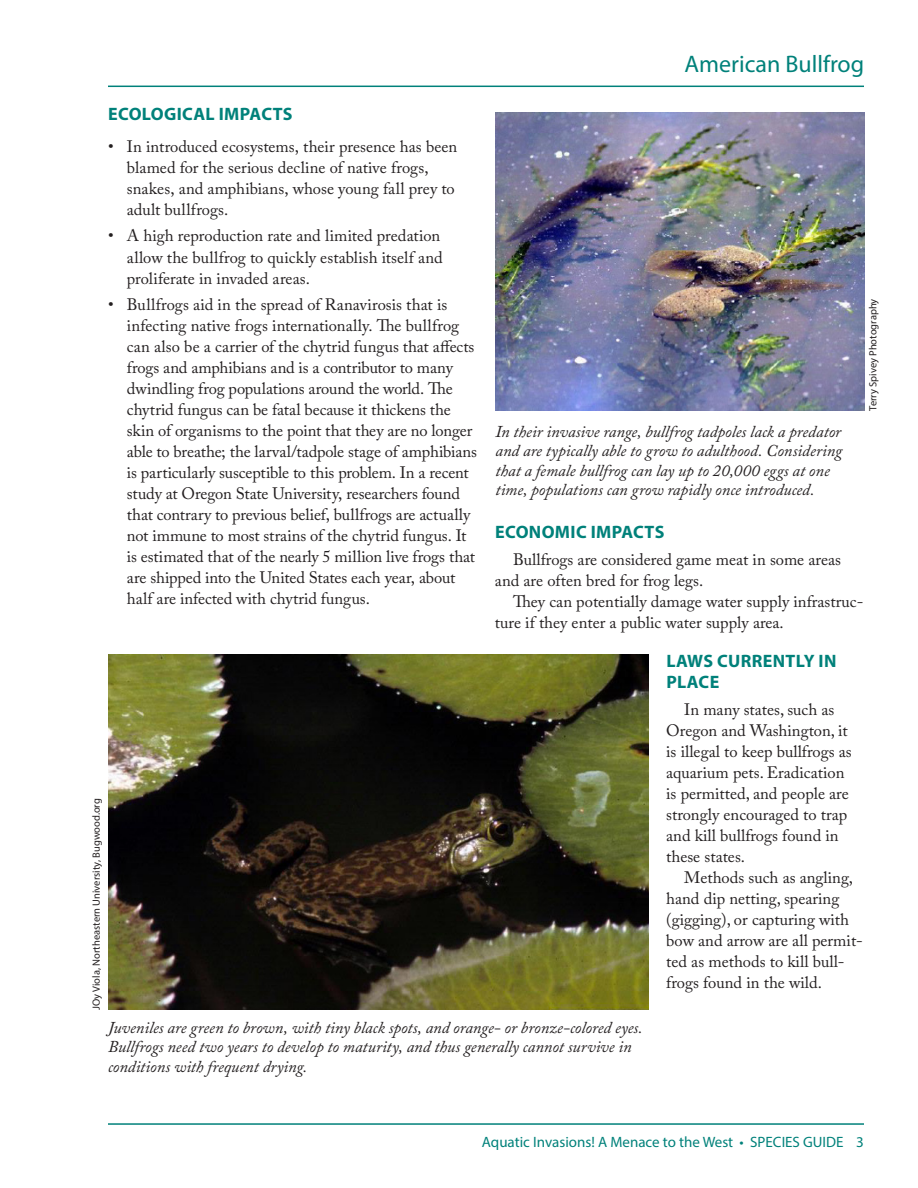
<style>
.page{position:relative;width:918px;height:1188px;background:#fff}
.page>*{position:absolute;margin:0;border:0;box-sizing:border-box;transform-origin:0 0}
.t1{font:24px "Myriad Pro";color:#00817a}
.t2{font:700 18px/21px "Myriad Pro";letter-spacing:.02em;color:#00817a}
.t3{font:16.5px/21px "Adobe Caslon Pro";color:#231f20}
.t4{font:italic 16.5px/19.5px "Adobe Caslon Pro";color:#231f20}
.t5{font:15px "Myriad Pro";color:#00817a}
.t6{font:10.5px "Myriad Pro";color:#231f20}
</style>
<div class="page">
<hr style="left:108px;top:86px;width:756px;height:1px;background:#00817a">
<hr style="left:108px;top:1123px;width:756px;height:2px;background:#00817a">
<img style="left:495px;top:113px;width:369px;height:298px">
<img style="left:108px;top:654px;width:540px;height:356px">
<h4 class="t2" style="left:108px;top:103px;width:186px">ECOLOGICAL IMPACTS</h4>
<p class="t3" style="left:127px;top:136px;width:332px;text-indent:-19px">• In introduced ecosystems, their presence has been blamed for the serious decline of native frogs, snakes, and amphibians, whose young fall prey to adult bullfrogs.</p>
<p class="t3" style="left:127px;top:225px;width:317px;text-indent:-19px">• A high reproduction rate and limited predation allow the bullfrog to quickly establish itself and proliferate in invaded areas.</p>
<p class="t3" style="left:127px;top:294px;width:352px;text-indent:-19px">• Bullfrogs aid in the spread of Ranavirosis that is infecting native frogs internationally. The bullfrog can also be a carrier of the chytrid fungus that affects frogs and amphibians and is a contributor to many dwindling frog populations around the world. The chytrid fungus can be fatal because it thickens the skin of organisms to the point that they are no longer able to breathe; the larval/tadpole stage of amphibians is particularly susceptible to this problem. In a recent study at Oregon State University, researchers found that contrary to previous belief, bullfrogs are actually not immune to most strains of the chytrid fungus. It is estimated that of the nearly 5 million live frogs that are shipped into the United States each year, about half are infected with chytrid fungus.</p>
<p class="t6" style="left:90px;top:1010px;width:213px;rotate:-90deg">JOy Viola, Northeastern University, Bugwood.org</p>
<p class="t1" style="left:685px;top:49px;width:181px">American Bullfrog</p>
<p class="t6" style="left:866px;top:411px;width:114px;rotate:-90deg">Terry Spivey Photography</p>
<p class="t4" style="left:495px;top:422px;width:348px">In their invasive range, bullfrog tadpoles lack a predator and are typically able to grow to adulthood. Considering that a female bullfrog can lay up to 20,000 eggs at one time, populations can grow rapidly once introduced.</p>
<h4 class="t2" style="left:495px;top:521px;width:171px">ECONOMIC IMPACTS</h4>
<p class="t3" style="left:513px;top:549px;width:329px">Bullfrogs are considered game meat in some areas</p>
<p class="t3" style="left:513px;top:570px;width:352px;text-indent:-18px">and are often bred for frog legs.<br>They can potentially damage water supply infrastruc-</p>
<p class="t3" style="left:495px;top:612px;width:290px">ture if they enter a public water supply area.</p>
<h4 class="t2" style="left:666px;top:650px;width:172px">LAWS CURRENTLY IN<br>PLACE</h4>
<p class="t3" style="left:684px;top:699px;width:152px">In many states, such as</p>
<p class="t3" style="left:666px;top:720px;width:183px">Oregon and Washington, it</p>
<p class="t3" style="left:666px;top:741px;width:187px">is illegal to keep bullfrogs as</p>
<p class="t3" style="left:666px;top:762px;width:180px">aquarium pets. Eradication</p>
<p class="t3" style="left:666px;top:783px;width:184px">is permitted, and people are</p>
<p class="t3" style="left:666px;top:804px;width:183px">strongly encouraged to trap</p>
<p class="t3" style="left:666px;top:825px;width:174px">and kill bullfrogs found in</p>
<p class="t3" style="left:666px;top:846px;width:80px">these states.</p>
<p class="t3" style="left:684px;top:867px;width:170px">Methods such as angling,</p>
<p class="t3" style="left:666px;top:888px;width:175px">hand dip netting, spearing</p>
<p class="t3" style="left:666px;top:909px;width:184px">(gigging), or capturing with</p>
<p class="t3" style="left:666px;top:930px;width:198px">bow and arrow are all permit-</p>
<p class="t3" style="left:666px;top:951px;width:180px">ted as methods to kill bull-</p>
<p class="t3" style="left:666px;top:972px;width:157px">frogs found in the wild.</p>
<p class="t4" style="left:108px;top:1017px;width:536px">Juveniles are green to brown, with tiny black spots, and orange- or bronze-colored eyes.<br>Bullfrogs need two years to develop to maturity, and thus generally cannot survive in conditions with frequent drying.</p>
<p class="t5" style="left:482px;top:1132px;width:384px">Aquatic Invasions! A Menace to the West • SPECIES GUIDE 3</p>
</div>
